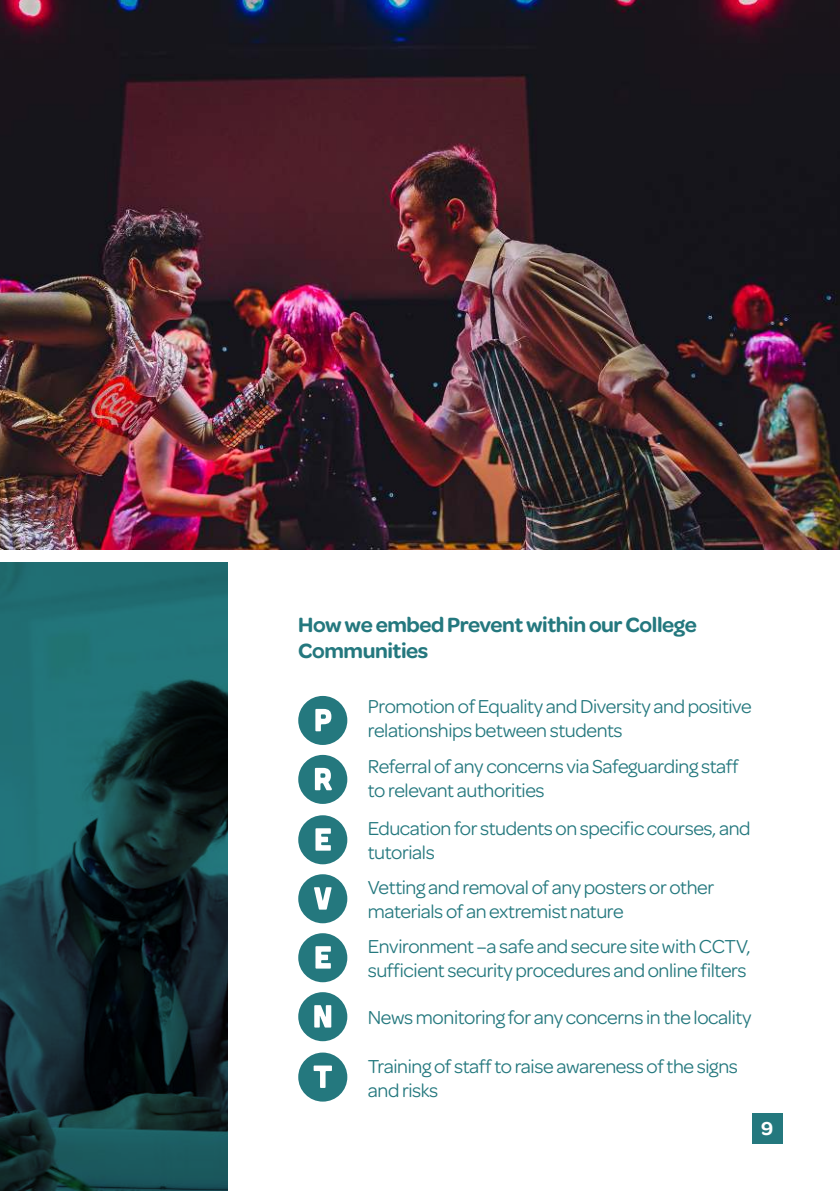
<style>
.page{position:relative;width:840px;height:1191px;background:#fff}
.page>*{position:absolute;margin:0;border:0;box-sizing:border-box;transform-origin:0 0}
.t1{font:600 22px/26.4px "Omnes";letter-spacing:-.02em;color:#24787e}
.t2{font:20px/24px "Omnes";letter-spacing:-.02em;color:#24787e}
.t3{font:600 20px "Omnes";color:#fff}
</style>
<div class="page">
<div style="left:298px;top:696px;width:49px;height:49px;background:#24787e;border-radius:50%"></div>
<div style="left:298px;top:755px;width:49px;height:49px;background:#24787e;border-radius:50%"></div>
<svg style="left:315px;top:709px;width:16px;height:22px"></svg>
<svg style="left:315px;top:768px;width:17px;height:22px"></svg>
<div style="left:298px;top:815px;width:49px;height:49px;background:#24787e;border-radius:50%"></div>
<div style="left:298px;top:874px;width:49px;height:49px;background:#24787e;border-radius:50%"></div>
<svg style="left:315px;top:828px;width:15px;height:22px"></svg>
<svg style="left:314px;top:887px;width:17px;height:22px"></svg>
<div style="left:298px;top:933px;width:49px;height:49px;background:#24787e;border-radius:50%"></div>
<div style="left:298px;top:992px;width:49px;height:49px;background:#24787e;border-radius:50%"></div>
<svg style="left:315px;top:946px;width:15px;height:22px"></svg>
<svg style="left:314px;top:1005px;width:17px;height:22px"></svg>
<div style="left:298px;top:1052px;width:49px;height:49px;background:#24787e;border-radius:50%"></div>
<svg style="left:313px;top:1065px;width:19px;height:23px"></svg>
<img style="left:0;top:0;width:839px;height:549px">
<img style="left:0;top:563px;width:227px;height:628px">
<div style="left:751px;top:1113px;width:31px;height:30px;background:#24787e"></div>
<p class="t1" style="left:298px;top:613px;width:400px">How we embed Prevent within our College<br>Communities</p>
<p class="t2" style="left:367px;top:696px;width:385px">Promotion of Equality and Diversity and positive relationships between students</p>
<p class="t2" style="left:367px;top:756px;width:372px">Referral of any concerns via Safeguarding staff to relevant authorities</p>
<p class="t2" style="left:367px;top:816px;width:384px">Education for students on specific courses, and tutorials</p>
<p class="t2" style="left:367px;top:875px;width:348px">Vetting and removal of any posters or other materials of an extremist nature</p>
<p class="t2" style="left:367px;top:934px;width:384px">Environment –a safe and secure site with CCTV, sufficient security procedures and online filters</p>
<p class="t2" style="left:367px;top:1007px;width:385px">News monitoring for any concerns in the locality</p>
<p class="t2" style="left:367px;top:1056px;width:371px">Training of staff to raise awareness of the signs and risks</p>
<p class="t3" style="left:760px;top:1120px;width:14px">9</p>
</div>
